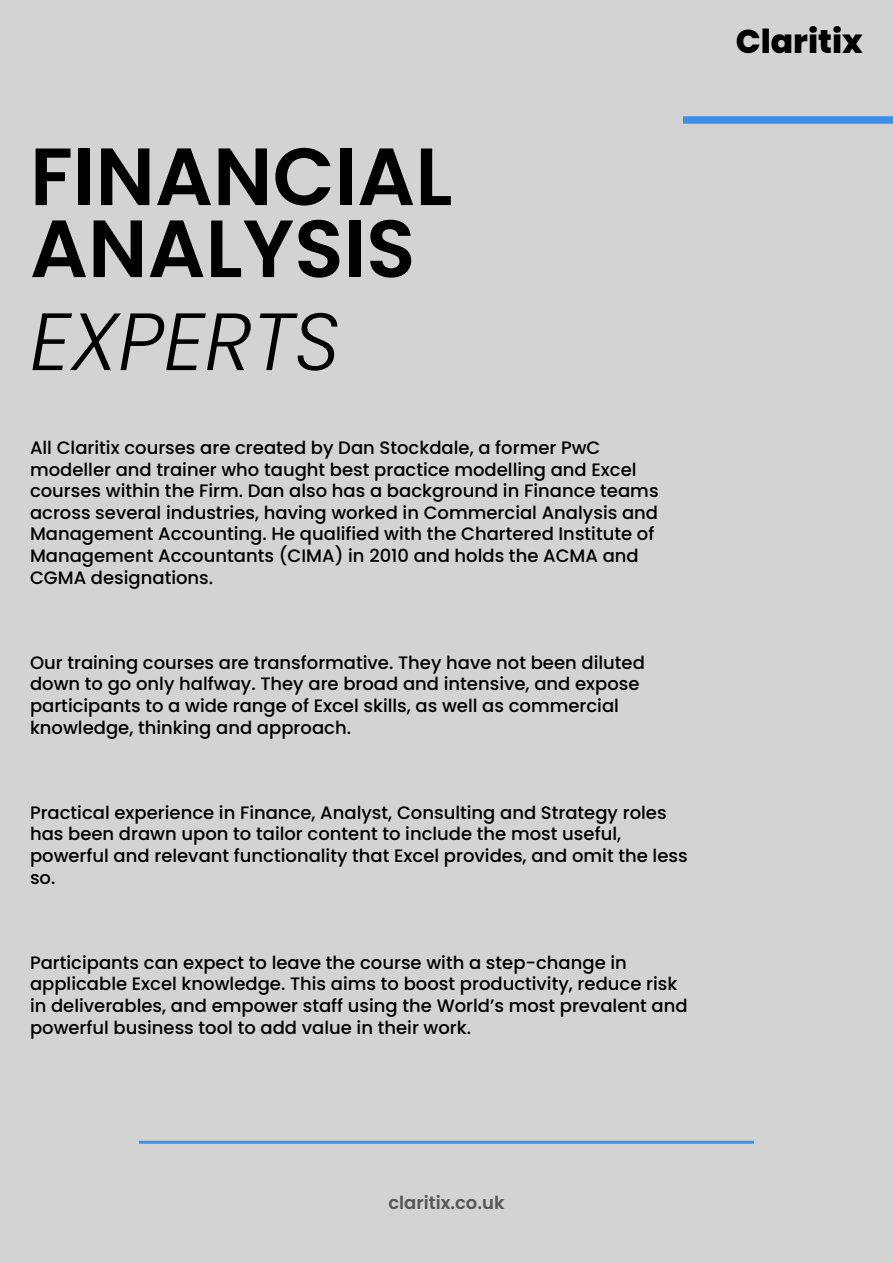
<style>
.page{position:relative;width:893px;height:1263px;background:#d3d3d3}
.page>*{position:absolute;margin:0;border:0;box-sizing:border-box;transform-origin:0 0}
.t1{font:600 81px/72px "Poppins";color:#000}
.t2{font:italic 300 81px "Poppins";color:#000}
.t3{font:800 33px "Poppins";color:#000}
.t4{font:500 18px/21.6px "Poppins";color:#000}
.t5{font:600 18px "Poppins";color:#565656}
</style>
<div class="page">
<hr style="left:139px;top:1141px;width:615px;height:3px;background:#3c91e6">
<div style="left:683px;top:116px;width:210px;height:8px;background:#3c91e6"></div>
<h1 class="t1" style="left:30px;top:141px;width:424px">FINANCIAL<br>ANALYSIS</h1>
<h1 class="t2" style="left:30px;top:295px;width:312px">EXPERTS</h1>
<p class="t4" style="left:30px;top:437px;width:630px">All Claritix courses are created by Dan Stockdale, a former PwC modeller and trainer who taught best practice modelling and Excel courses within the Firm. Dan also has a background in Finance teams across several industries, having worked in Commercial Analysis and Management Accounting. He qualified with the Chartered Institute of Management Accountants (CIMA) in 2010 and holds the ACMA and CGMA designations.</p>
<p class="t4" style="left:30px;top:652px;width:616px">Our training courses are transformative. They have not been diluted down to go only halfway. They are broad and intensive, and expose participants to a wide range of Excel skills, as well as commercial knowledge, thinking and approach.</p>
<p class="t4" style="left:30px;top:802px;width:659px">Practical experience in Finance, Analyst, Consulting and Strategy roles has been drawn upon to tailor content to include the most useful, powerful and relevant functionality that Excel provides, and omit the less so.</p>
<p class="t4" style="left:30px;top:952px;width:659px">Participants can expect to leave the course with a step-change in applicable Excel knowledge. This aims to boost productivity, reduce risk in deliverables, and empower staff using the World’s most prevalent and powerful business tool to add value in their work.</p>
<h2 class="t3" style="left:736px;top:23px;width:129px">Claritix</h2>
<p class="t5" style="left:388px;top:1192px;width:118px">claritix.co.uk</p>
</div>
